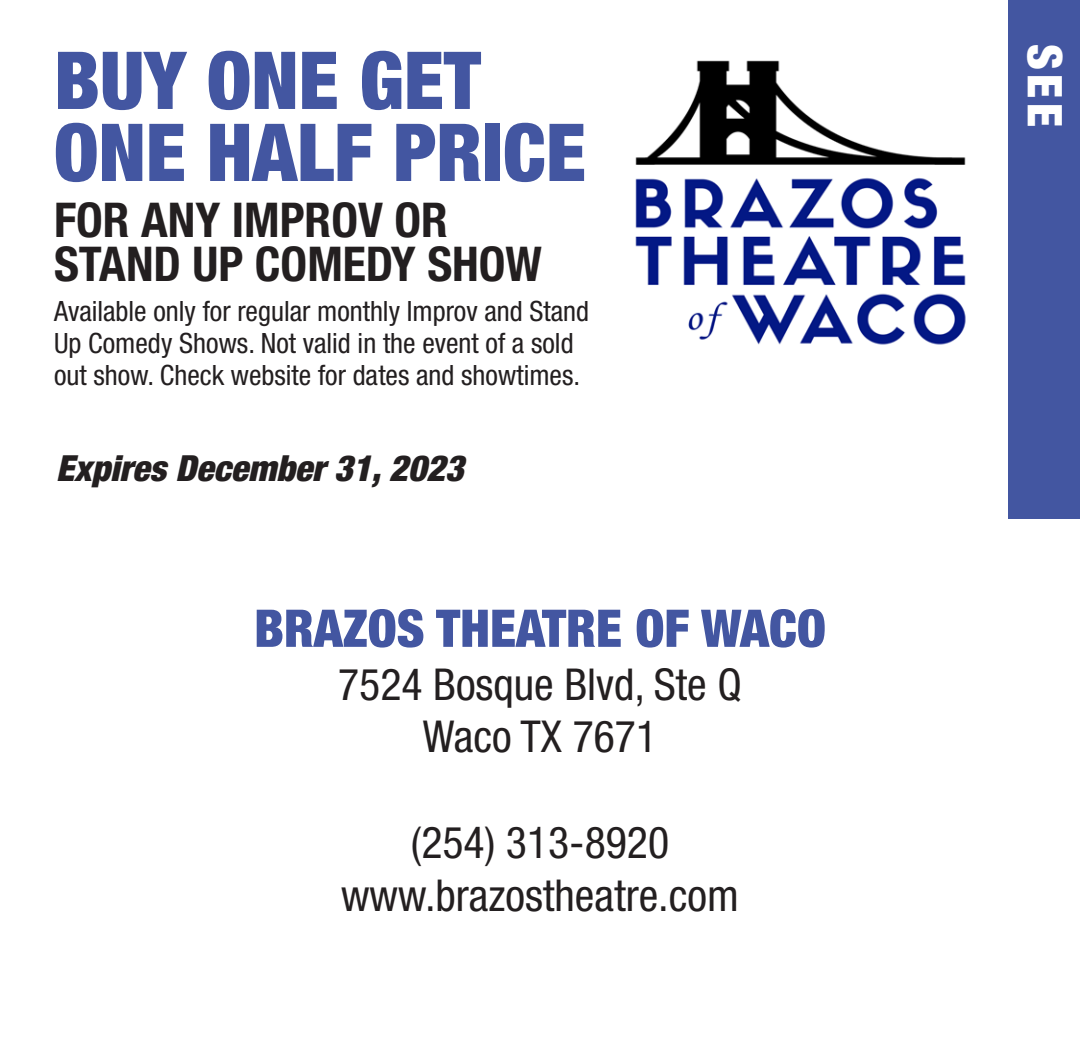
<style>
.page{position:relative;width:1080px;height:1037px;background:#fff}
.page>*{position:absolute;margin:0;border:0;box-sizing:border-box;transform-origin:0 0}
.t1{font:900 condensed 80px/72px "Helvetica Neue LT Std";color:#4356a1}
.t2{font:900 condensed 52px "Helvetica Neue LT Std";color:#4356a1}
.t3{font:700 condensed 48px "Helvetica Neue LT Std";color:#231f20}
.t4{font:900 condensed 48px "Helvetica Neue LT Std";color:#fff}
.t5{font:condensed 44px "Helvetica Neue LT Std";color:#231f20}
.t6{font:italic 900 condensed 36px "Helvetica Neue LT Std";color:#231f20}
.desciprtion_copy_spa{font:condensed 28px/32px "Helvetica Neue LT Std";color:#231f20}
</style>
<div class="page">
<div style="left:1008px;top:0;width:72px;height:518px;background:#4356a1"></div>
<img style="left:635px;top:60px;width:331px;height:285px">
<p class="t1" style="left:54px;top:43px;width:533px">BUY ONE GET<br>ONE HALF PRICE</p>
<p class="t3" style="left:54px;top:191px;width:395px">FOR ANY IMPROV OR</p>
<p class="t3" style="left:54px;top:235px;width:490px">STAND UP COMEDY SHOW</p>
<p class="desciprtion_copy_spa" style="left:54px;top:295px;width:537px">Available only for regular monthly Improv and Stand<br>Up Comedy Shows. Not valid in the event of a sold out show. Check website for dates and showtimes.</p>
<p class="t6" style="left:56px;top:446px;width:409px">Expires December 31, 2023</p>
<p class="t2" style="left:254px;top:596px;width:573px">BRAZOS THEATRE OF WACO</p>
<p class="t5" style="left:338px;top:659px;width:405px">7524 Bosque Blvd, Ste Q</p>
<p class="t5" style="left:423px;top:711px;width:236px">Waco TX 7671</p>
<p class="t5" style="left:411px;top:817px;width:260px">(254) 313-8920</p>
<p class="t5" style="left:341px;top:870px;width:399px">www.brazostheatre.com</p>
<p class="t4" style="left:1074px;top:44px;width:85px;rotate:90deg">SEE</p>
</div>
